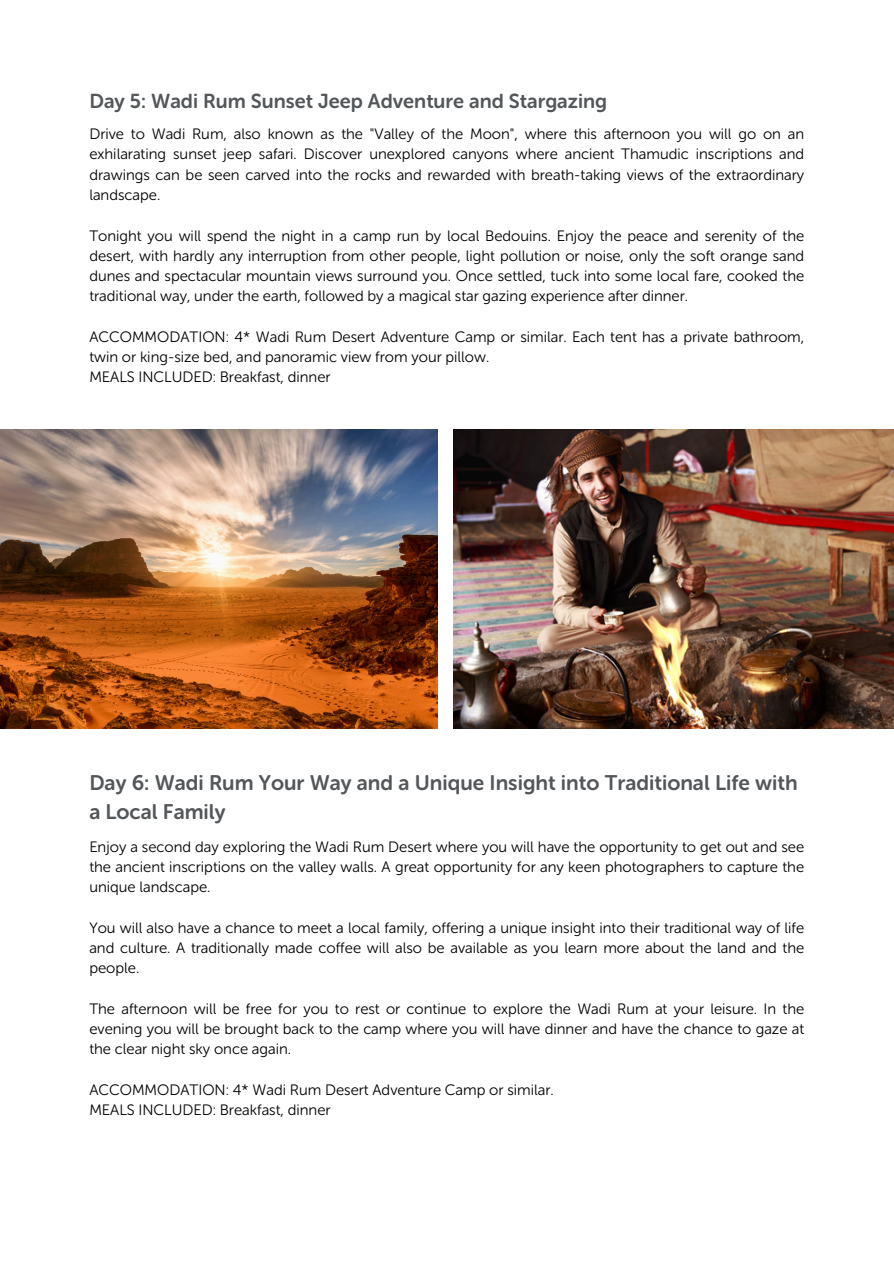
<style>
.page{position:relative;width:894px;height:1264px;background:#fff}
.page>*{position:absolute;margin:0;border:0;box-sizing:border-box;transform-origin:0 0}
.t1{font:21px/29.2px "Museo Sans Rounded 700";color:#53575a}
.t2{font:20.1px "Museo Sans Rounded 700";color:#53575a}
.t3{font:15px/20.2px "Museo Sans Rounded 300";color:#000;text-align:justify}
</style>
<div class="page">
<img style="left:453px;top:429px;width:440px;height:299px">
<img style="left:0;top:430px;width:438px;height:298px">
<p class="t2" style="left:89px;top:89px;width:519px">Day 5: Wadi Rum Sunset Jeep Adventure and Stargazing</p>
<h1 class="t3" style="left:89px;top:124px;width:716px">Drive to Wadi Rum, also known as the "Valley of the Moon", where this afternoon you will go on an exhilarating sunset jeep safari. Discover unexplored canyons where ancient Thamudic inscriptions and drawings can be seen carved into the rocks and rewarded with breath-taking views of the extraordinary landscape.</h1>
<p class="t3" style="left:89px;top:225px;width:716px">Tonight you will spend the night in a camp run by local Bedouins. Enjoy the peace and serenity of the desert, with hardly any interruption from other people, light pollution or noise, only the soft orange sand dunes and spectacular mountain views surround you. Once settled, tuck into some local fare, cooked the traditional way, under the earth, followed by a magical star gazing experience after dinner.</p>
<p class="t3" style="left:89px;top:326px;width:716px">ACCOMMODATION: 4* Wadi Rum Desert Adventure Camp or similar. Each tent has a private bathroom, twin or king-size bed, and panoramic view from your pillow.</p>
<p class="t3" style="left:89px;top:367px;width:243px">MEALS INCLUDED: Breakfast, dinner</p>
<p class="t1" style="left:89px;top:768px;width:709px">Day 6: Wadi Rum Your Way and a Unique Insight into Traditional Life with a Local Family</p>
<p class="t3" style="left:89px;top:836px;width:716px">Enjoy a second day exploring the Wadi Rum Desert where you will have the opportunity to get out and see the ancient inscriptions on the valley walls. A great opportunity for any keen photographers to capture the unique landscape.</p>
<h1 class="t3" style="left:89px;top:917px;width:716px">You will also have a chance to meet a local family, offering a unique insight into their traditional way of life and culture. A traditionally made coffee will also be available as you learn more about the land and the people.</h1>
<p class="t3" style="left:89px;top:998px;width:716px">The afternoon will be free for you to rest or continue to explore the Wadi Rum at your leisure. In the evening you will be brought back to the camp where you will have dinner and have the chance to gaze at the clear night sky once again.</p>
<p class="t3" style="left:89px;top:1079px;width:466px">ACCOMMODATION: 4* Wadi Rum Desert Adventure Camp or similar.</p>
<p class="t3" style="left:89px;top:1099px;width:243px">MEALS INCLUDED: Breakfast, dinner</p>
</div>
